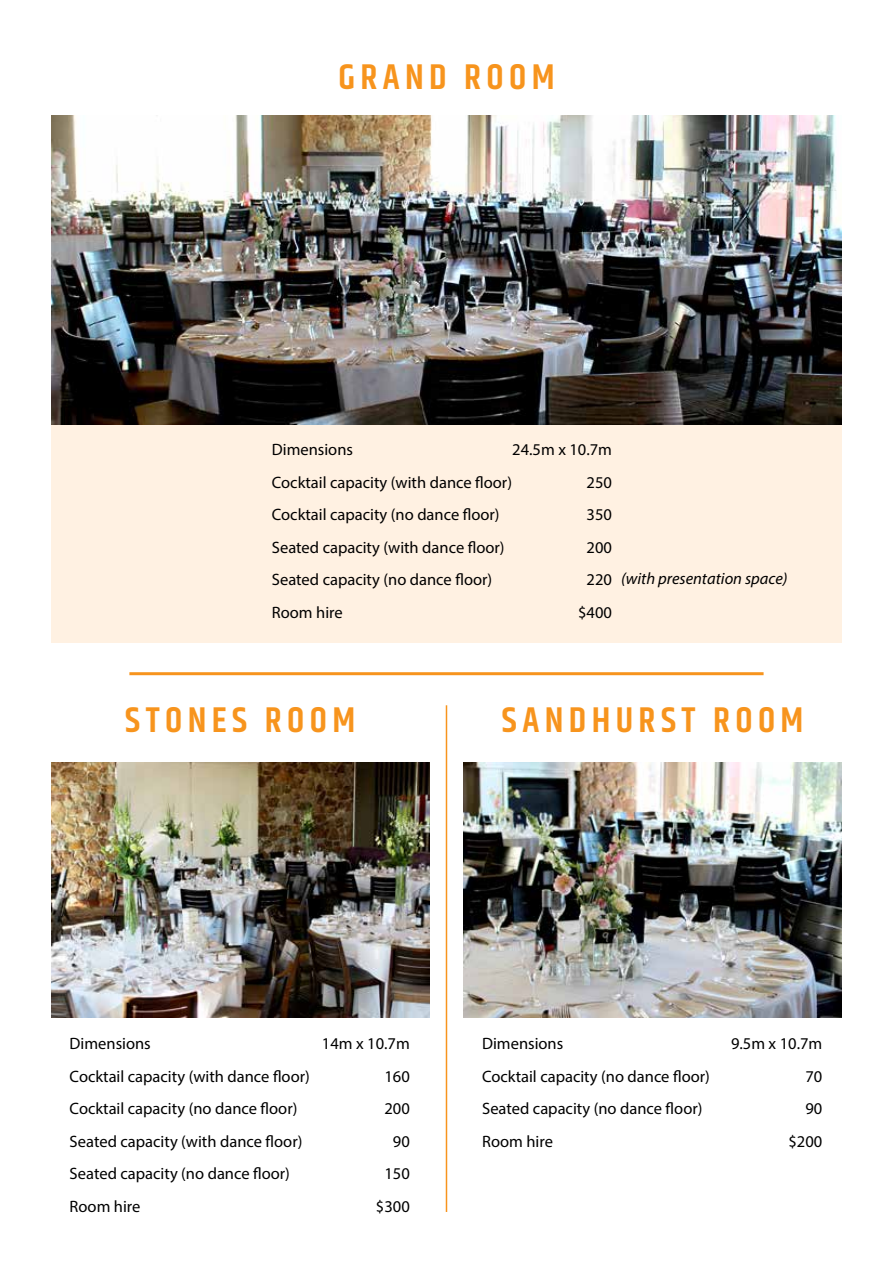
<style>
.page{position:relative;width:893px;height:1263px;background:#fff}
.page>*{position:absolute;margin:0;border:0;box-sizing:border-box;transform-origin:0 0}
.t1{font:600 36px "Khand";letter-spacing:.15em;color:#f7941d}
.t2{font:16.5px "Myriad Pro";color:#000}
.t3{font:italic 16.5px "Myriad Pro";color:#000}
</style>
<div class="page">
<hr style="left:446px;top:705px;width:1px;height:507px;background:#f7941d">
<hr style="left:129px;top:672px;width:635px;height:3px;background:#f7941d">
<img style="left:463px;top:762px;width:379px;height:256px">
<div style="left:51px;top:280px;width:791px;height:362px;background:#fff1e2"></div>
<img style="left:51px;top:115px;width:791px;height:309px">
<img style="left:51px;top:762px;width:378px;height:256px">
<h1 class="t1" style="left:338px;top:53px;width:218px">GRAND ROOM</h1>
<p class="t2" style="left:272px;top:439px;width:83px">Dimensions</p>
<p class="t2" style="left:512px;top:439px;width:101px">24.5m x 10.7m</p>
<p class="t2" style="left:272px;top:472px;width:242px">Cocktail capacity (with dance floor)</p>
<p class="t2" style="left:587px;top:472px;width:27px">250</p>
<p class="t2" style="left:272px;top:504px;width:229px">Cocktail capacity (no dance floor)</p>
<p class="t2" style="left:587px;top:504px;width:27px">350</p>
<p class="t2" style="left:272px;top:537px;width:234px">Seated capacity (with dance floor)</p>
<p class="t2" style="left:587px;top:537px;width:27px">200</p>
<p class="t2" style="left:272px;top:570px;width:222px">Seated capacity (no dance floor)</p>
<p class="t2" style="left:587px;top:570px;width:27px">220</p>
<p class="t2" style="left:272px;top:602px;width:72px">Room hire</p>
<p class="t2" style="left:578px;top:602px;width:35px">$400</p>
<p class="t3" style="left:621px;top:568px;width:168px">(with presentation space)</p>
<h1 class="t1" style="left:125px;top:696px;width:231px">STONES ROOM</h1>
<h1 class="t1" style="left:502px;top:696px;width:303px">SANDHURST ROOM</h1>
<p class="t2" style="left:70px;top:1033px;width:83px">Dimensions</p>
<p class="t2" style="left:322px;top:1033px;width:89px">14m x 10.7m</p>
<p class="t2" style="left:70px;top:1066px;width:242px">Cocktail capacity (with dance floor)</p>
<p class="t2" style="left:384px;top:1066px;width:27px">160</p>
<p class="t2" style="left:70px;top:1098px;width:229px">Cocktail capacity (no dance floor)</p>
<p class="t2" style="left:384px;top:1098px;width:27px">200</p>
<p class="t2" style="left:70px;top:1131px;width:234px">Seated capacity (with dance floor)</p>
<p class="t2" style="left:393px;top:1131px;width:18px">90</p>
<p class="t2" style="left:70px;top:1164px;width:222px">Seated capacity (no dance floor)</p>
<p class="t2" style="left:384px;top:1164px;width:27px">150</p>
<p class="t2" style="left:70px;top:1196px;width:72px">Room hire</p>
<p class="t2" style="left:376px;top:1196px;width:35px">$300</p>
<p class="t2" style="left:482px;top:1033px;width:83px">Dimensions</p>
<p class="t2" style="left:731px;top:1033px;width:93px">9.5m x 10.7m</p>
<p class="t2" style="left:482px;top:1066px;width:229px">Cocktail capacity (no dance floor)</p>
<p class="t2" style="left:805px;top:1066px;width:18px">70</p>
<p class="t2" style="left:482px;top:1098px;width:222px">Seated capacity (no dance floor)</p>
<p class="t2" style="left:805px;top:1098px;width:18px">90</p>
<p class="t2" style="left:482px;top:1131px;width:72px">Room hire</p>
<p class="t2" style="left:788px;top:1131px;width:35px">$200</p>
</div>
